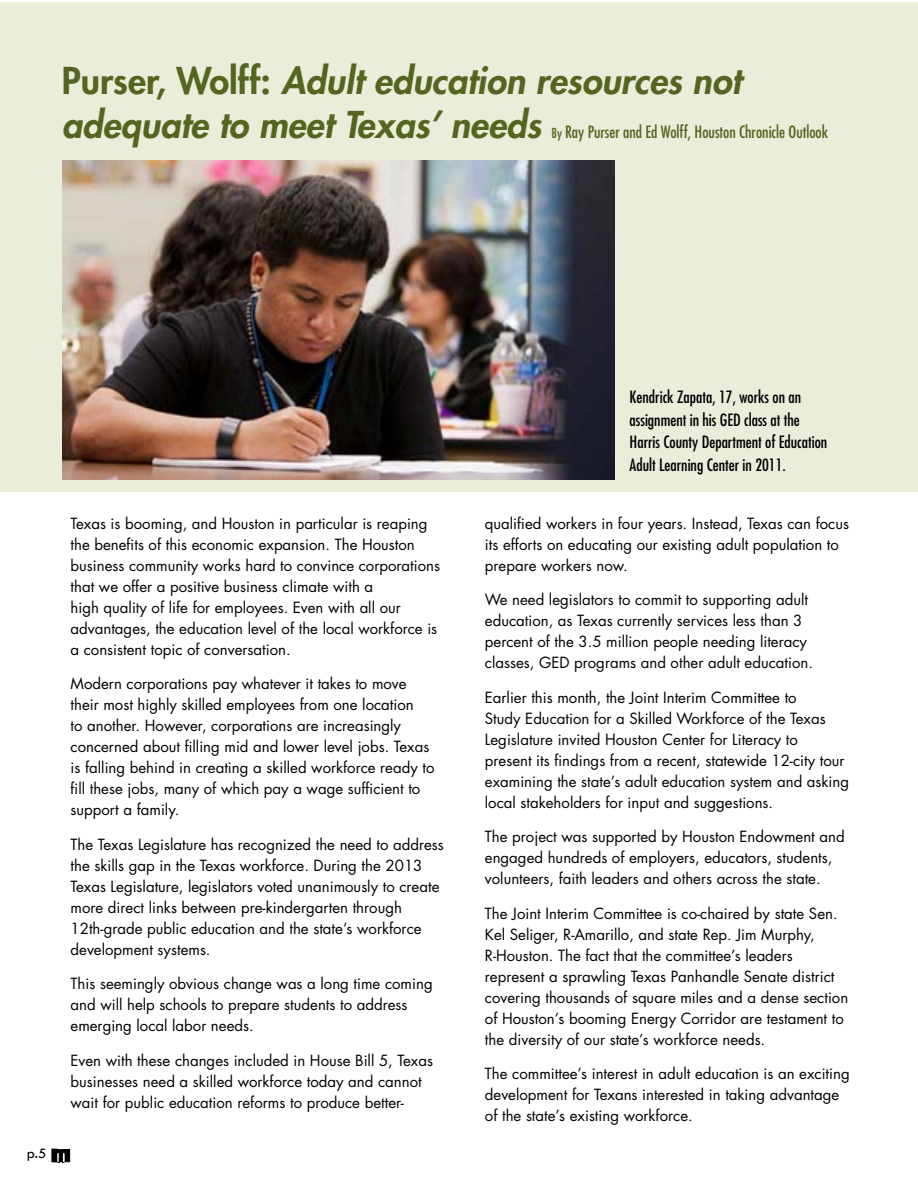
<style>
.page{position:relative;width:918px;height:1188px;background:#fff}
.page>*{position:absolute;margin:0;border:0;box-sizing:border-box;transform-origin:0 0}
.t1{font:italic 800 36px/43.2px "Futura Std";color:#55641f}
.t2{font:condensed 16.5px/22.5px "Futura Std";color:#000}
.t3{font:condensed 16.5px "Futura Std";color:#55641f}
.t4{font:15px/21px "Futura Std";color:#000}
.t5{font:15px "Tw Cen";color:#000}
.s1{font-style:normal}
.s2{font-size:13.5px}
</style>
<div class="page">
<svg style="left:52px;top:1149px;width:18px;height:14px"></svg>
<div style="left:52px;top:1149px;width:5px;height:13px;background:#000"></div>
<div style="left:0;top:2px;width:918px;height:489px;background:#e9edda"></div>
<img style="left:63px;top:161px;width:552px;height:319px">
<h1 class="t1" style="left:62px;top:60px;width:681px"><span class="s1">Purser, Wolff:</span> Adult education resources not adequate to meet Texas’ needs</h1>
<p class="t3" style="left:552px;top:122px;width:278px"><span class="s2">By</span> Ray Purser and Ed Wolff, Houston Chronicle Outlook</p>
<p class="t5" style="left:27px;top:1144px;width:21px">p.5</p>
<p class="t4" style="left:71px;top:513px;width:371px">Texas is booming, and Houston in particular is reaping the benefits of this economic expansion. The Houston business community works hard to convince corporations that we offer a positive business climate with a<br>high quality of life for employees. Even with all our advantages, the education level of the local workforce is a consistent topic of conversation.</p>
<p class="t4" style="left:71px;top:673px;width:365px">Modern corporations pay whatever it takes to move their most highly skilled employees from one location<br>to another. However, corporations are increasingly concerned about filling mid and lower level jobs. Texas is falling behind in creating a skilled workforce ready to fill these jobs, many of which pay a wage sufficient to support a family.</p>
<p class="t4" style="left:71px;top:834px;width:375px">The Texas Legislature has recognized the need to address the skills gap in the Texas workforce. During the 2013<br>Texas Legislature, legislators voted unanimously to create more direct links between pre-kindergarten through 12th-grade public education and the state’s workforce development systems.</p>
<p class="t4" style="left:71px;top:973px;width:364px">This seemingly obvious change was a long time coming and will help schools to prepare students to address emerging local labor needs.</p>
<p class="t4" style="left:71px;top:1050px;width:364px">Even with these changes included in House Bill 5, Texas businesses need a skilled workforce today and cannot wait for public education reforms to produce better-</p>
<p class="t2" style="left:630px;top:386px;width:199px">Kendrick Zapata, 17, works on an assignment in his GED class at the Harris County Department of Education Adult Learning Center in 2011.</p>
<p class="t4" style="left:485px;top:513px;width:366px">qualified workers in four years. Instead, Texas can focus its efforts on educating our existing adult population to prepare workers now.</p>
<p class="t4" style="left:485px;top:589px;width:330px">We need legislators to commit to supporting adult education, as Texas currently services less than 3 percent of the 3.5 million people needing literacy classes, GED programs and other adult education.</p>
<p class="t4" style="left:485px;top:687px;width:366px">Earlier this month, the Joint Interim Committee to<br>Study Education for a Skilled Workforce of the Texas Legislature invited Houston Center for Literacy to<br>present its findings from a recent, statewide 12-city tour examining the state’s adult education system and asking local stakeholders for input and suggestions.</p>
<p class="t4" style="left:485px;top:826px;width:361px">The project was supported by Houston Endowment and engaged hundreds of employers, educators, students, volunteers, faith leaders and others across the state.</p>
<p class="t4" style="left:485px;top:903px;width:365px">The Joint Interim Committee is co-chaired by state Sen.<br>Kel Seliger, R-Amarillo, and state Rep. Jim Murphy, R-Houston. The fact that the committee’s leaders represent a sprawling Texas Panhandle Senate district covering thousands of square miles and a dense section of Houston’s booming Energy Corridor are testament to the diversity of our state’s workforce needs.</p>
<p class="t4" style="left:485px;top:1063px;width:366px">The committee’s interest in adult education is an exciting development for Texans interested in taking advantage of the state’s existing workforce.</p>
</div>
